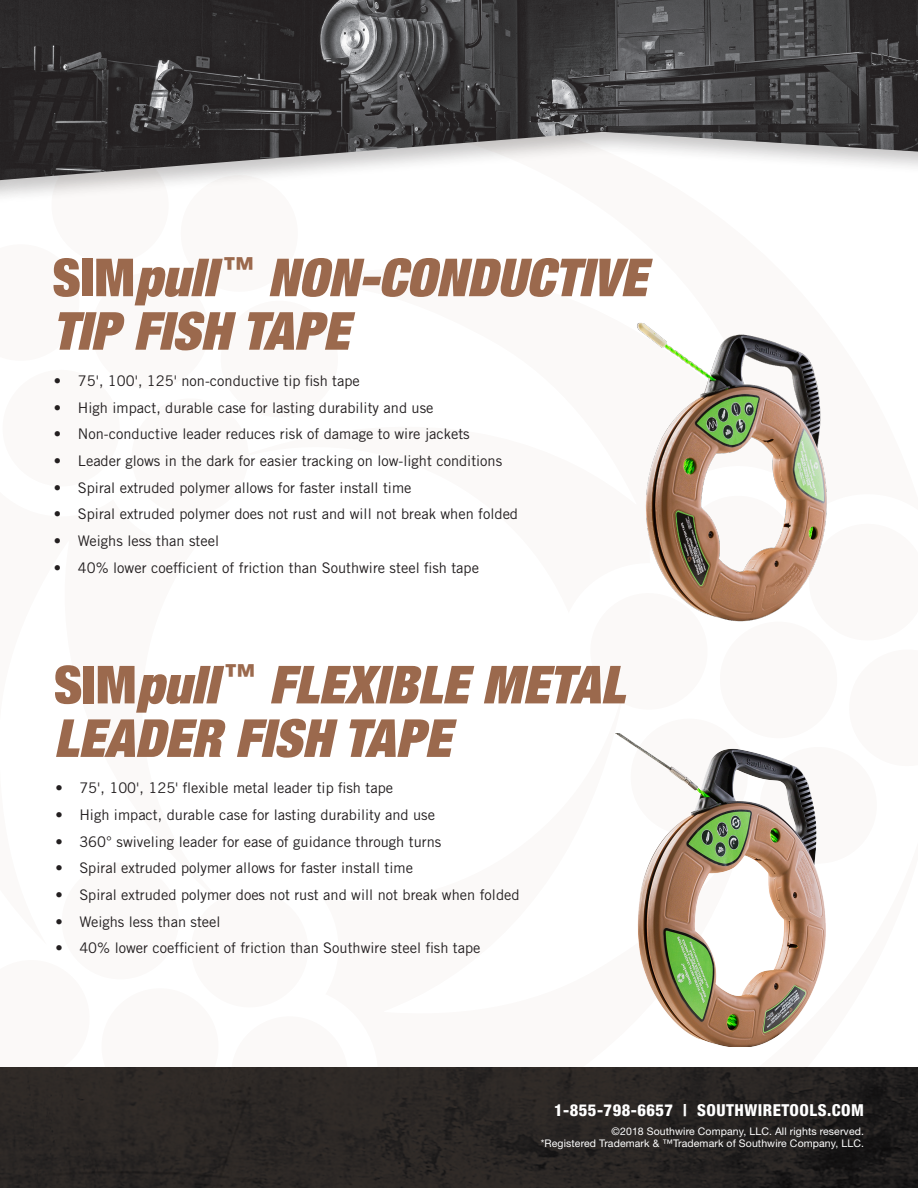
<style>
.page{position:relative;width:918px;height:1188px;background:#fff}
.page>*{position:absolute;margin:0;border:0;box-sizing:border-box;transform-origin:0 0}
.t1{font:italic 900 condensed 52.5px/53.6px "Helvetica Neue LT Pro";color:#9b694d}
.t2{font:800 condensed 16.5px "Helvetica Neue LT Pro";letter-spacing:.03em;color:#fff}
.t3{font:14.7px "Trade Gothic LT Std";color:#231f20}
.t4{font:10.5px/12.6px "Helvetica Neue LT Pro";letter-spacing:.01em;color:#fff;text-align:right}
.s1{font-style:normal}
</style>
<div class="page">
<div style="left:0;top:1068px;width:918px;height:120px;background:linear-gradient(to right,#2f2a27,#221f1e)"></div>
<div style="left:0;top:0;width:918px;height:204px;background:#231f20;opacity:.2"></div>
<img style="left:0;top:0;width:918px;height:180px">
<img style="left:637px;top:323px;width:190px;height:299px">
<img style="left:615px;top:733px;width:211px;height:313px">
<p class="t1" style="left:52px;top:250px;width:596px"><span class="s1">SIM</span>pull <sup>™</sup> NON-CONDUCTIVE<br>TIP FISH TAPE</p>
<p class="t3" style="left:54px;top:372px;width:308px">• 75', 100', 125' non-conductive tip fish tape</p>
<p class="t3" style="left:54px;top:399px;width:381px">• High impact, durable case for lasting durability and use</p>
<p class="t3" style="left:54px;top:425px;width:417px">• Non-conductive leader reduces risk of damage to wire jackets</p>
<p class="t3" style="left:54px;top:452px;width:450px">• Leader glows in the dark for easier tracking on low-light conditions</p>
<p class="t3" style="left:54px;top:479px;width:359px">• Spiral extruded polymer allows for faster install time</p>
<p class="t3" style="left:54px;top:505px;width:466px">• Spiral extruded polymer does not rust and will not break when folded</p>
<p class="t3" style="left:54px;top:532px;width:167px">• Weighs less than steel</p>
<p class="t3" style="left:54px;top:558px;width:427px">• 40% lower coefficient of friction than Southwire steel fish tape</p>
<p class="t1" style="left:54px;top:657px;width:572px"><span class="s1">SIM</span>pull <sup>™</sup> FLEXIBLE METAL</p>
<p class="t1" style="left:54px;top:710px;width:398px">LEADER FISH TAPE</p>
<p class="t3" style="left:55px;top:779px;width:339px">• 75', 100', 125' flexible metal leader tip fish tape</p>
<p class="t3" style="left:55px;top:806px;width:381px">• High impact, durable case for lasting durability and use</p>
<p class="t3" style="left:55px;top:833px;width:387px">• 360° swiveling leader for ease of guidance through turns</p>
<p class="t3" style="left:55px;top:859px;width:359px">• Spiral extruded polymer allows for faster install time</p>
<p class="t3" style="left:55px;top:886px;width:466px">• Spiral extruded polymer does not rust and will not break when folded</p>
<p class="t3" style="left:55px;top:912px;width:167px">• Weighs less than steel</p>
<p class="t3" style="left:55px;top:939px;width:427px">• 40% lower coefficient of friction than Southwire steel fish tape</p>
<p class="t2" style="left:554px;top:1100px;width:311px">1-855-798-6657 | SOUTHWIRETOOLS.COM</p>
<p class="t4" style="left:541px;top:1125px;width:325px">©2018 Southwire Company, LLC. All rights reserved.<br>*Registered Trademark &amp; ™Trademark of Southwire Company, LLC.</p>
</div>
